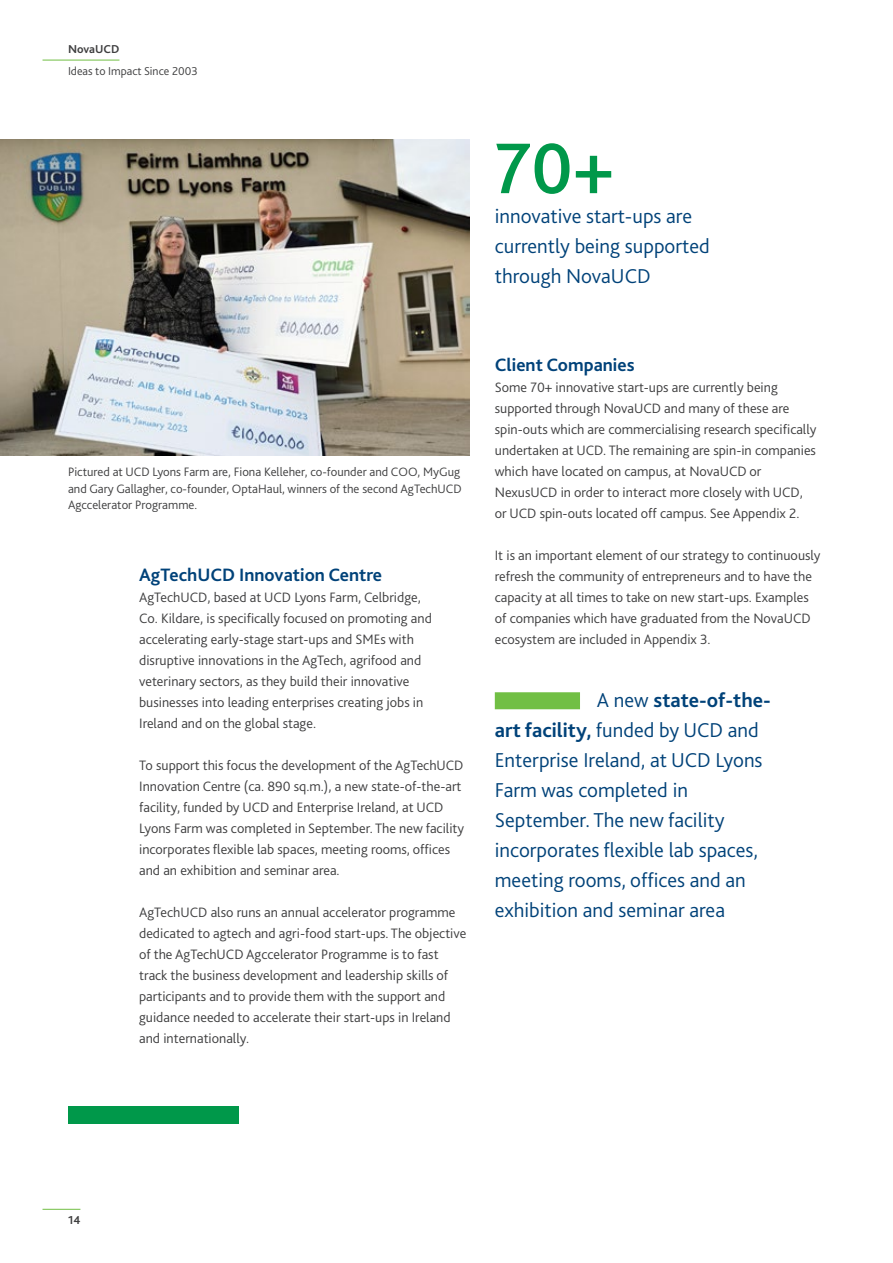
<style>
.page{position:relative;width:893px;height:1263px;background:#fff}
.page>*{position:absolute;margin:0;border:0;box-sizing:border-box;transform-origin:0 0}
.Nova_Body{font:500 75px "Bliss 2";color:#00984a}
.Nova_Pullquote{font:300 21px/30px "Bliss 2";color:#004279}
.Nova_Body-2{font:300 21px/30px "Bliss 2";color:#004279}
.Nova_H2{font:700 18.75px "Bliss 2";color:#004279}
.Nova_Body-3{font:300 14.25px/21px "Bliss 2";color:#3e3e3f}
.Nova_Caption{font:300 12.75px/16.5px "Bliss 2";color:#3e3e3f;text-align:justify}
.t1{font:300 12px "Bliss 2";color:#3e3e3f}
.t2{font:700 12px "Bliss 2";color:#3e3e3f}
.s1{font-weight:700}
</style>
<div class="page">
<hr style="left:43px;top:60px;width:76px;height:1px;background:#71bf44">
<hr style="left:43px;top:1209px;width:37px;height:1px;background:#71bf44">
<img style="left:0;top:140px;width:469px;height:315px">
<div style="left:495px;top:692px;width:85px;height:17px;background:#71bf44"></div>
<div style="left:68px;top:1106px;width:170px;height:17px;background:#00984a"></div>
<p class="t2" style="left:68px;top:42px;width:53px">NovaUCD</p>
<p class="t1" style="left:68px;top:63px;width:131px">Ideas to Impact Since 2003</p>
<p class="Nova_Caption" style="left:68px;top:463px;width:395px">Pictured at UCD Lyons Farm are, Fiona Kelleher, co-founder and COO, MyGug and Gary Gallagher, co-founder, OptaHaul, winners of the second AgTechUCD Agccelerator Programme.</p>
<p class="Nova_H2" style="left:139px;top:563px;width:245px">AgTechUCD Innovation Centre</p>
<p class="Nova_Body-3" style="left:139px;top:586px;width:294px">AgTechUCD, based at UCD Lyons Farm, Celbridge, Co. Kildare, is specifically focused on promoting and accelerating early-stage start-ups and SMEs with disruptive innovations in the AgTech, agrifood and veterinary sectors, as they build their innovative businesses into leading enterprises creating jobs in Ireland and on the global stage.</p>
<p class="Nova_Body-3" style="left:139px;top:754px;width:326px">To support this focus the development of the AgTechUCD Innovation Centre (ca. 890 sq.m.), a new state-of-the-art facility, funded by UCD and Enterprise Ireland, at UCD Lyons Farm was completed in September. The new facility incorporates flexible lab spaces, meeting rooms, offices and an exhibition and seminar area.</p>
<p class="Nova_Body-3" style="left:139px;top:901px;width:329px">AgTechUCD also runs an annual accelerator programme dedicated to agtech and agri-food start-ups. The objective of the AgTechUCD Agccelerator Programme is to fast track the business development and leadership skills of participants and to provide them with the support and guidance needed to accelerate their start-ups in Ireland and internationally.</p>
<p class="Nova_Body" style="left:495px;top:122px;width:120px">70+</p>
<p class="Nova_Body-2" style="left:495px;top:201px;width:216px">innovative start-ups are currently being supported through NovaUCD</p>
<p class="Nova_H2" style="left:495px;top:353px;width:141px">Client Companies</p>
<p class="Nova_Body-3" style="left:495px;top:376px;width:323px">Some 70+ innovative start-ups are currently being supported through NovaUCD and many of these are spin-outs which are commercialising research specifically undertaken at UCD. The remaining are spin-in companies which have located on campus, at NovaUCD or NexusUCD in order to interact more closely with UCD, or UCD spin-outs located off campus. See Appendix 2.</p>
<p class="Nova_Body-3" style="left:495px;top:544px;width:327px">It is an important element of our strategy to continuously refresh the community of entrepreneurs and to have the capacity at all times to take on new start-ups. Examples of companies which have graduated from the NovaUCD ecosystem are included in Appendix 3.</p>
<p class="Nova_Pullquote" style="left:495px;top:685px;width:277px;text-indent:102px">A new <span class="s1">state-of-the&shy;art facility,</span> funded by UCD and<br>Enterprise Ireland, at UCD Lyons<br>Farm was completed in<br>September. The new facility incorporates flexible lab spaces, meeting rooms, offices and an exhibition and seminar area</p>
<p class="t2" style="left:68px;top:1212px;width:14px">14</p>
</div>
